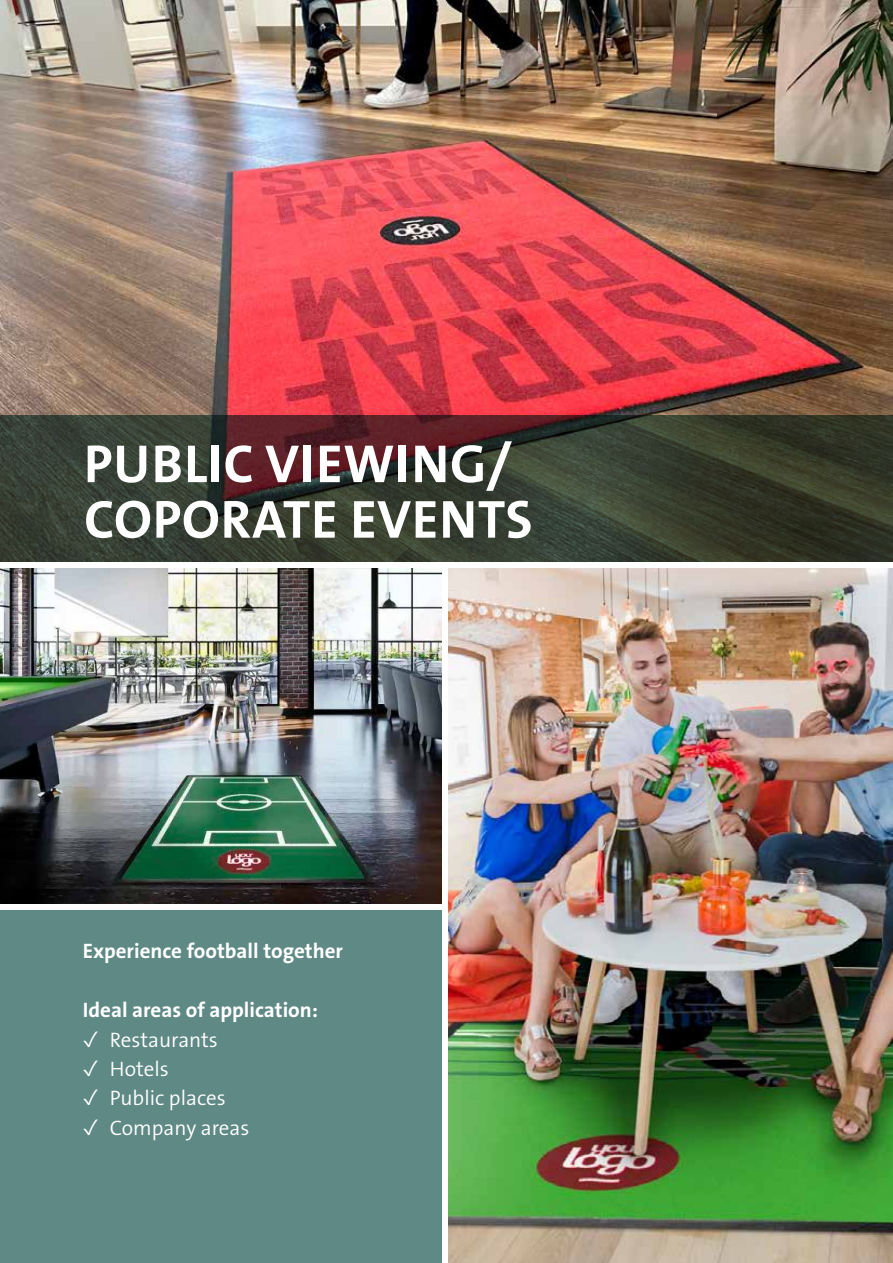
<style>
.page{position:relative;width:893px;height:1263px;background:#fff}
.page>*{position:absolute;margin:0;border:0;box-sizing:border-box;transform-origin:0 0}
.t1{font:54px/55.5px "The Sans LP7 Bld";letter-spacing:.015em;color:#fff}
.t2{font:700 21px "The Sans Os F";color:#fff}
.t3{font:300 21px "The Sans Os F";color:#fff}
</style>
<div class="page">
<div style="left:0;top:565px;width:893px;height:698px;background:#5e8985"></div>
<img style="left:0;top:0;width:893px;height:415px">
<svg style="left:0;top:415px;width:893px;height:147px;background:#39392d"></svg>
<img style="left:0;top:567px;width:443px;height:337px">
<img style="left:448px;top:567px;width:445px;height:696px">
<div style="left:443px;top:565px;width:5px;height:698px;background:#fff"></div>
<div style="left:0;top:562px;width:893px;height:5px;background:#fff"></div>
<div style="left:0;top:904px;width:445px;height:5px;background:#fff"></div>
<h1 class="t1" style="left:84px;top:437px;width:450px">PUBLIC VIEWING/<br>COPORATE EVENTS</h1>
<p class="t2" style="left:83px;top:937px;width:262px">Experience football together</p>
<p class="t2" style="left:83px;top:996px;width:237px">Ideal areas of application:</p>
<p class="t3" style="left:83px;top:1026px;width:136px">✓ Restaurants</p>
<p class="t3" style="left:83px;top:1055px;width:87px">✓ Hotels</p>
<p class="t3" style="left:83px;top:1085px;width:144px">✓ Public places</p>
<p class="t3" style="left:83px;top:1114px;width:168px">✓ Company areas</p>
</div>
